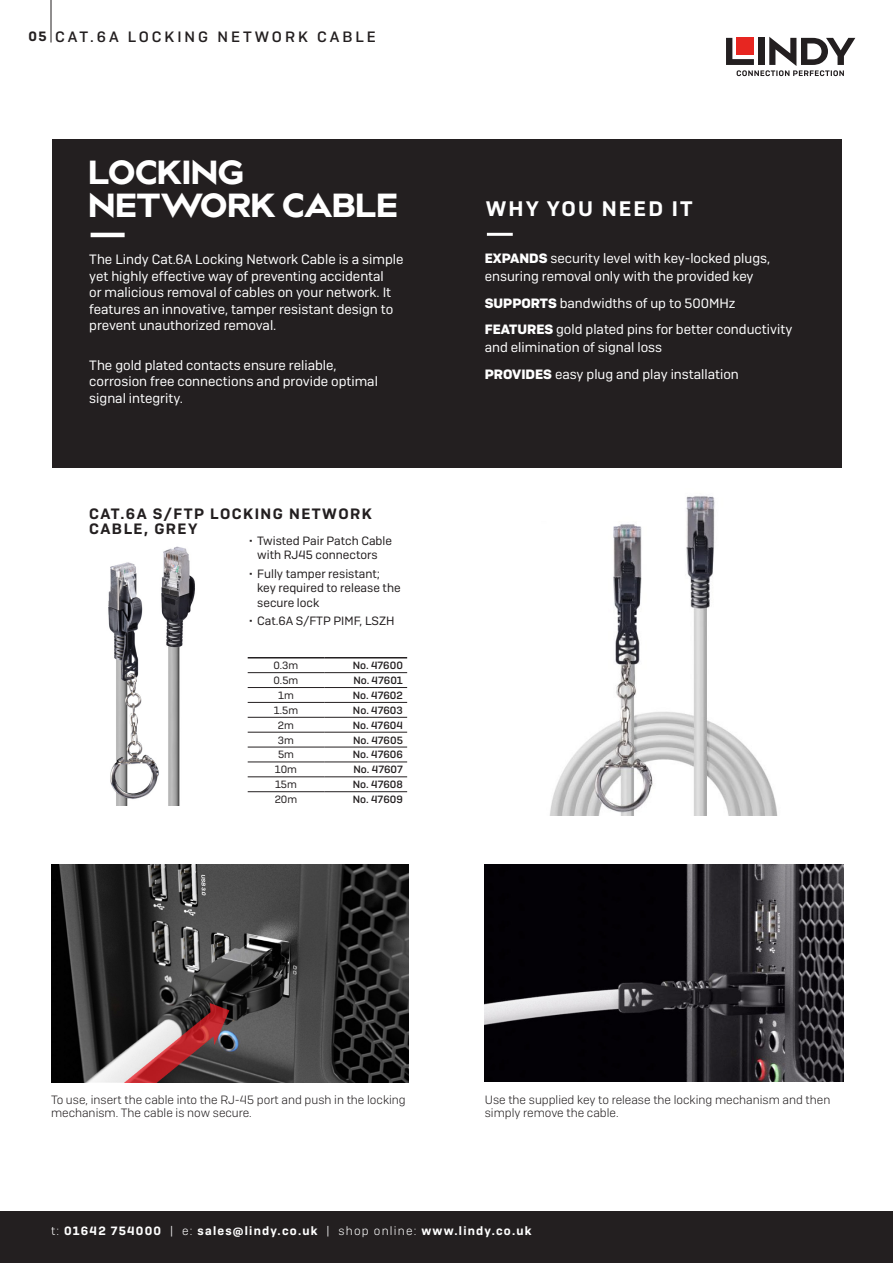
<style>
.page{position:relative;width:893px;height:1263px;background:#fff}
.page>*{position:absolute;margin:0;border:0;box-sizing:border-box;transform-origin:0 0}
.Head-1{font:33px "billcorplin super";letter-spacing:.01em;color:#fff}
.Product-Headline{font:600 21px "Camber";letter-spacing:.1em;color:#fff}
.Product-Headline-2{font:600 15px/15px "Camber";letter-spacing:.1em;color:#231f20}
.Head-1-2{font:500 15px "Camber";letter-spacing:.2em;color:#231f20}
.Bulletpoints{font:13.5px/16.5px "Camber";color:#fff}
.What_it_does_Copy{font:13.5px/18px "Camber";color:#fff}
.Bullets{font:600 13.5px "Camber";color:#231f20}
.t1{font:12px/13.5px "Camber Lg";color:#231f20}
.t2{font:12px/14.4px "Camber";color:#231f20;text-align:center}
.t3{font:600 12px "Camber";letter-spacing:.1em;color:#fff}
.t4{font:500 10.5px "Camber";color:#231f20}
.t5{font:10.5px "Camber";color:#231f20}
.s1{font-weight:700}
.s2{font-family:"Camber Lg";font-weight:400}
</style>
<div class="page">
<div style="left:0;top:1212px;width:893px;height:51px;background:#231f20"></div>
<div style="left:52px;top:139px;width:790px;height:329px;background:#231f20"></div>
<img style="left:549px;top:496px;width:229px;height:320px">
<img style="left:108px;top:546px;width:177px;height:260px">
<hr style="left:487px;top:233px;width:26px;height:3px;background:#fff">
<hr style="left:248px;top:657px;width:76px;height:1px;background:#231f20">
<hr style="left:324px;top:657px;width:83px;height:1px;background:#231f20">
<hr style="left:248px;top:672px;width:76px;height:1px;background:#231f20">
<hr style="left:324px;top:672px;width:83px;height:1px;background:#231f20">
<hr style="left:248px;top:687px;width:76px;height:1px;background:#231f20">
<hr style="left:324px;top:687px;width:83px;height:1px;background:#231f20">
<hr style="left:248px;top:702px;width:76px;height:1px;background:#231f20">
<hr style="left:324px;top:702px;width:83px;height:1px;background:#231f20">
<hr style="left:248px;top:717px;width:76px;height:1px;background:#231f20">
<hr style="left:324px;top:717px;width:83px;height:1px;background:#231f20">
<hr style="left:248px;top:732px;width:76px;height:1px;background:#231f20">
<hr style="left:324px;top:732px;width:83px;height:1px;background:#231f20">
<hr style="left:248px;top:747px;width:76px;height:1px;background:#231f20">
<hr style="left:324px;top:747px;width:83px;height:1px;background:#231f20">
<hr style="left:248px;top:762px;width:76px;height:1px;background:#231f20">
<hr style="left:324px;top:762px;width:83px;height:1px;background:#231f20">
<hr style="left:248px;top:776px;width:76px;height:1px;background:#231f20">
<hr style="left:324px;top:776px;width:83px;height:1px;background:#231f20">
<hr style="left:248px;top:791px;width:76px;height:1px;background:#231f20">
<hr style="left:324px;top:791px;width:83px;height:1px;background:#231f20">
<img style="left:485px;top:864px;width:358px;height:217px">
<img style="left:51px;top:864px;width:357px;height:219px">
<hr style="left:91px;top:233px;width:34px;height:4px;background:#fff">
<hr style="left:51px;top:0;width:1px;height:43px;background:#231f20">
<svg style="left:726px;top:37px;width:129px;height:39px"></svg>
<div style="left:737px;top:38px;width:17px;height:17px;background:#e72621"></div>
<div style="left:758px;top:38px;width:7px;height:27px;background:#231f20"></div>
<p class="Bullets" style="left:29px;top:28px;width:20px">05</p>
<p class="Head-1-2" style="left:55px;top:28px;width:322px">CAT.6A LOCKING NETWORK CABLE</p>
<p class="Head-1" style="left:88px;top:149px;width:157px">LOCKING</p>
<p class="Head-1" style="left:88px;top:182px;width:311px">NETWORK CABLE</p>
<p class="Bulletpoints" style="left:89px;top:251px;width:316px">The Lindy Cat.6A Locking Network Cable is a simple yet highly effective way of preventing accidental<br>or malicious removal of cables on your network. It features an innovative, tamper resistant design to prevent unauthorized removal.</p>
<p class="Bulletpoints" style="left:89px;top:357px;width:290px">The gold plated contacts ensure reliable, corrosion free connections and provide optimal signal integrity.</p>
<p class="Product-Headline-2" style="left:89px;top:506px;width:284px">CAT.6A S/FTP LOCKING NETWORK<br>CABLE, GREY</p>
<p class="t2" style="left:249px;top:533px;width:145px">• Twisted Pair Patch Cable with RJ45 connectors</p>
<p class="t2" style="left:257px;top:566px;width:145px;text-align:left;text-indent:-9px">• Fully tamper resistant; key required to release the secure lock</p>
<p class="t2" style="left:249px;top:614px;width:147px">• Cat.6A S/FTP PIMF, LSZH</p>
<p class="t5" style="left:274px;top:659px;width:26px">0.3m</p>
<p class="t4" style="left:353px;top:659px;width:52px">No. 47600</p>
<p class="t5" style="left:274px;top:674px;width:26px">0.5m</p>
<p class="t4" style="left:353px;top:674px;width:51px">No. 47601</p>
<p class="t5" style="left:278px;top:689px;width:17px">1m</p>
<p class="t4" style="left:353px;top:689px;width:52px">No. 47602</p>
<p class="t5" style="left:274px;top:704px;width:26px">1.5m</p>
<p class="t4" style="left:353px;top:704px;width:51px">No. 47603</p>
<p class="t5" style="left:278px;top:719px;width:18px">2m</p>
<p class="t4" style="left:353px;top:719px;width:52px">No. 47604</p>
<p class="t5" style="left:278px;top:734px;width:18px">3m</p>
<p class="t4" style="left:353px;top:733px;width:51px">No. 47605</p>
<p class="t5" style="left:278px;top:748px;width:17px">5m</p>
<p class="t4" style="left:353px;top:748px;width:52px">No. 47606</p>
<p class="t5" style="left:275px;top:763px;width:24px">10m</p>
<p class="t4" style="left:353px;top:763px;width:51px">No. 47607</p>
<p class="t5" style="left:275px;top:778px;width:23px">15m</p>
<p class="t4" style="left:353px;top:778px;width:52px">No. 47608</p>
<p class="t5" style="left:275px;top:793px;width:24px">20m</p>
<p class="t4" style="left:353px;top:793px;width:52px">No. 47609</p>
<p class="Product-Headline" style="left:486px;top:196px;width:208px">WHY YOU NEED IT</p>
<p class="What_it_does_Copy" style="left:485px;top:249px;width:287px"><span class="s1">EXPANDS</span> security level with key-locked plugs, ensuring removal only with the provided key</p>
<p class="What_it_does_Copy" style="left:485px;top:294px;width:252px"><span class="s1">SUPPORTS</span> bandwidths of up to 500MHz</p>
<p class="What_it_does_Copy" style="left:485px;top:320px;width:309px"><span class="s1">FEATURES</span> gold plated pins for better conductivity and elimination of signal loss</p>
<p class="What_it_does_Copy" style="left:485px;top:365px;width:256px"><span class="s1">PROVIDES</span> easy plug and play installation</p>
<p class="t1" style="left:51px;top:1092px;width:356px">To use, insert the cable into the RJ-45 port and push in the locking mechanism. The cable is now secure.</p>
<p class="t1" style="left:485px;top:1092px;width:347px">Use the supplied key to release the locking mechanism and then simply remove the cable.</p>
<p class="t3" style="left:51px;top:1223px;width:482px"><span class="s2">t:</span> 01642 754000 <span class="s2">| e:</span> sales@lindy.co.uk <span class="s2">| shop online:</span> www.lindy.co.uk</p>
</div>
